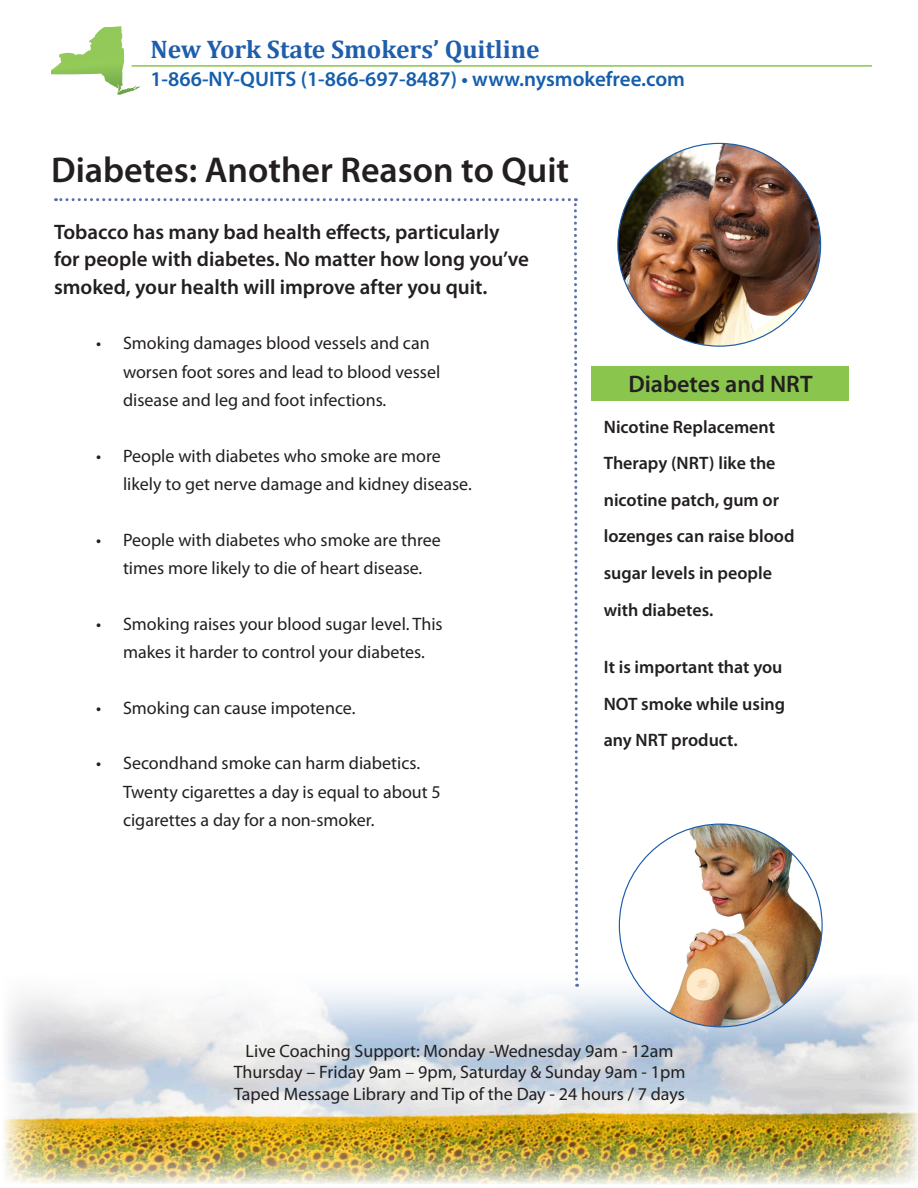
<style>
.page{position:relative;width:918px;height:1188px;background:#fff}
.page>*{position:absolute;margin:0;border:0;box-sizing:border-box;transform-origin:0 0}
.t1{font:600 36px "Myriad Pro";color:#231f20}
.t2{font:700 25.5px "Cambria";color:#1e5eac}
.t3{font:600 24px "Myriad Pro";color:#231f20}
.t4{font:600 21px/27.6px "Myriad Pro";color:#231f20}
.t5{font:600 21px "Myriad Pro";color:#145eac}
.t6{font:18px/28.5px "Myriad Pro";color:#231f20;text-align:center}
.t7{font:600 18px/36.6px "Myriad Pro";color:#231f20}
</style>
<div class="page">
<img style="left:3px;top:1045px;width:915px;height:139px">
<svg style="left:7px;top:825px;width:907px;height:220px"></svg>
<hr style="left:132px;top:65px;width:740px;height:2px;background:#8ac64d">
<svg style="left:51px;top:26px;width:90px;height:69px"></svg>
<div style="left:592px;top:366px;width:257px;height:35px;background:#8ac64d"></div>
<svg style="left:55px;top:198px;width:525px;height:789px"></svg>
<img style="left:618px;top:143px;width:203px;height:203px;border-radius:101px">
<img style="left:619px;top:824px;width:203px;height:203px;border-radius:101px">
<p class="t2" style="left:150px;top:34px;width:391px">New York State Smokers’ Quitline</p>
<p class="t5" style="left:150px;top:66px;width:536px">1-866-NY-QUITS (1-866-697-8487) • www.nysmokefree.com</p>
<p class="t1" style="left:51px;top:147px;width:520px">Diabetes: Another Reason to Quit</p>
<p class="t4" style="left:54px;top:217px;width:476px">Tobacco has many bad health effects, particularly for people with diabetes. No matter how long you’ve smoked, your health will improve after you quit.</p>
<p class="t6" style="left:123px;top:329px;width:319px;text-align:left;text-indent:-27px">• Smoking damages blood vessels and can worsen foot sores and lead to blood vessel disease and leg and foot infections.</p>
<p class="t6" style="left:123px;top:441px;width:350px;text-align:left;text-indent:-27px">• People with diabetes who smoke are more likely to get nerve damage and kidney disease.</p>
<p class="t6" style="left:96px;top:525px;width:346px">• People with diabetes who smoke are three times more likely to die of heart disease.</p>
<p class="t6" style="left:96px;top:609px;width:348px">• Smoking raises your blood sugar level. This makes it harder to control your diabetes.</p>
<p class="t6" style="left:96px;top:693px;width:261px">• Smoking can cause impotence.</p>
<p class="t6" style="left:123px;top:749px;width:319px;text-align:left;text-indent:-27px">• Secondhand smoke can harm diabetics.<br>Twenty cigarettes a day is equal to about 5 cigarettes a day for a non-smoker.</p>
<p class="t3" style="left:628px;top:369px;width:186px">Diabetes and NRT</p>
<p class="t7" style="left:604px;top:408px;width:192px">Nicotine Replacement<br>Therapy (NRT) like the nicotine patch, gum or lozenges can raise blood sugar levels in people with diabetes.</p>
<p class="t7" style="left:604px;top:648px;width:180px">It is important that you</p>
<p class="t7" style="left:604px;top:685px;width:183px">NOT smoke while using any NRT product.</p>
<p class="t6" style="left:234px;top:1040px;width:453px;line-height:21.6px">Live Coaching Support: Monday -Wednesday 9am - 12am<br>Thursday – Friday 9am – 9pm, Saturday &amp; Sunday 9am - 1pm</p>
<p class="t6" style="left:234px;top:1079px;width:452px">Taped Message Library and Tip of the Day - 24 hours / 7 days</p>
</div>
